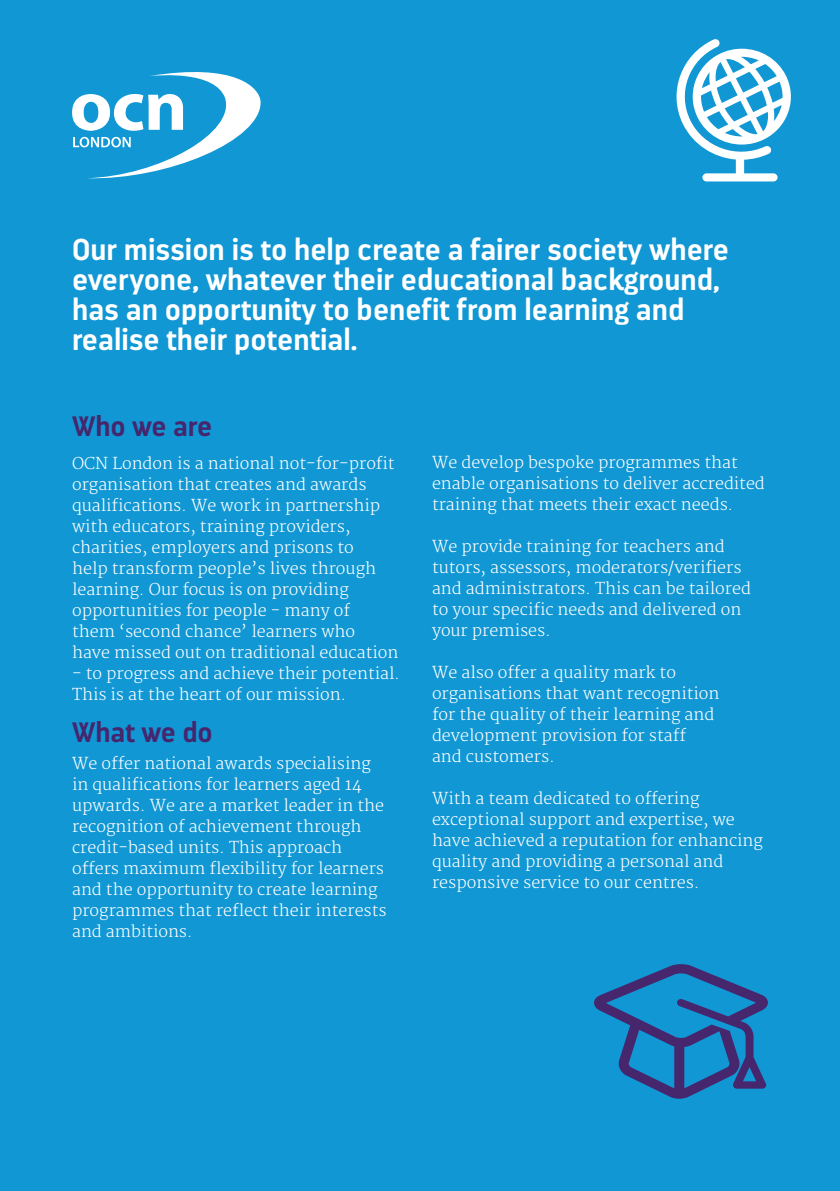
<style>
.page{position:relative;width:840px;height:1191px;background:#fff}
.page>*{position:absolute;margin:0;border:0;box-sizing:border-box;transform-origin:0 0}
.t1{font:700 30px/30px "Darwin";color:#fff}
.t2{font:700 28px "Darwin";color:#46266d}
.t3{font:300 16px/21px "Merriweather";color:#fff}
</style>
<div class="page">
<div style="left:0;top:0;width:839px;height:1191px;background:#1097d4"></div>
<svg style="left:72px;top:72px;width:189px;height:106px"></svg>
<svg style="left:594px;top:964px;width:173px;height:134px"></svg>
<svg style="left:676px;top:39px;width:115px;height:142px"></svg>
<h1 class="t1" style="left:72px;top:235px;width:658px">Our mission is to help create a fairer society where everyone, whatever their educational background, has an opportunity to benefit from learning and realise their potential.</h1>
<h2 class="t2" style="left:72px;top:409px;width:142px">Who we are</h2>
<p class="t3" style="left:72px;top:453px;width:327px">OCN London is a national not-for-profit organisation that creates and awards qualifications. We work in partnership with educators, training providers, charities, employers and prisons to<br>help transform people’s lives through learning. Our focus is on providing opportunities for people - many of<br>them ‘second chance’ learners who<br>have missed out on traditional education</p>
<p class="t3" style="left:72px;top:663px;width:329px">- to progress and achieve their potential.<br>This is at the heart of our mission.</p>
<h2 class="t2" style="left:72px;top:715px;width:142px">What we do</h2>
<p class="t3" style="left:72px;top:753px;width:316px">We offer national awards specialising in qualifications for learners aged 14 upwards. We are a market leader in the recognition of achievement through credit-based units. This approach offers maximum flexibility for learners and the opportunity to create learning programmes that reflect their interests and ambitions.</p>
<p class="t3" style="left:432px;top:453px;width:334px">We develop bespoke programmes that enable organisations to deliver accredited training that meets their exact needs.</p>
<p class="t3" style="left:432px;top:537px;width:320px">We provide training for teachers and tutors, assessors, moderators/verifiers and administrators. This can be tailored to your specific needs and delivered on your premises.</p>
<p class="t3" style="left:432px;top:663px;width:288px">We also offer a quality mark to organisations that want recognition for the quality of their learning and development provision for staff and customers.</p>
<p class="t3" style="left:432px;top:789px;width:332px">With a team dedicated to offering exceptional support and expertise, we have achieved a reputation for enhancing quality and providing a personal and responsive service to our centres.</p>
</div>
